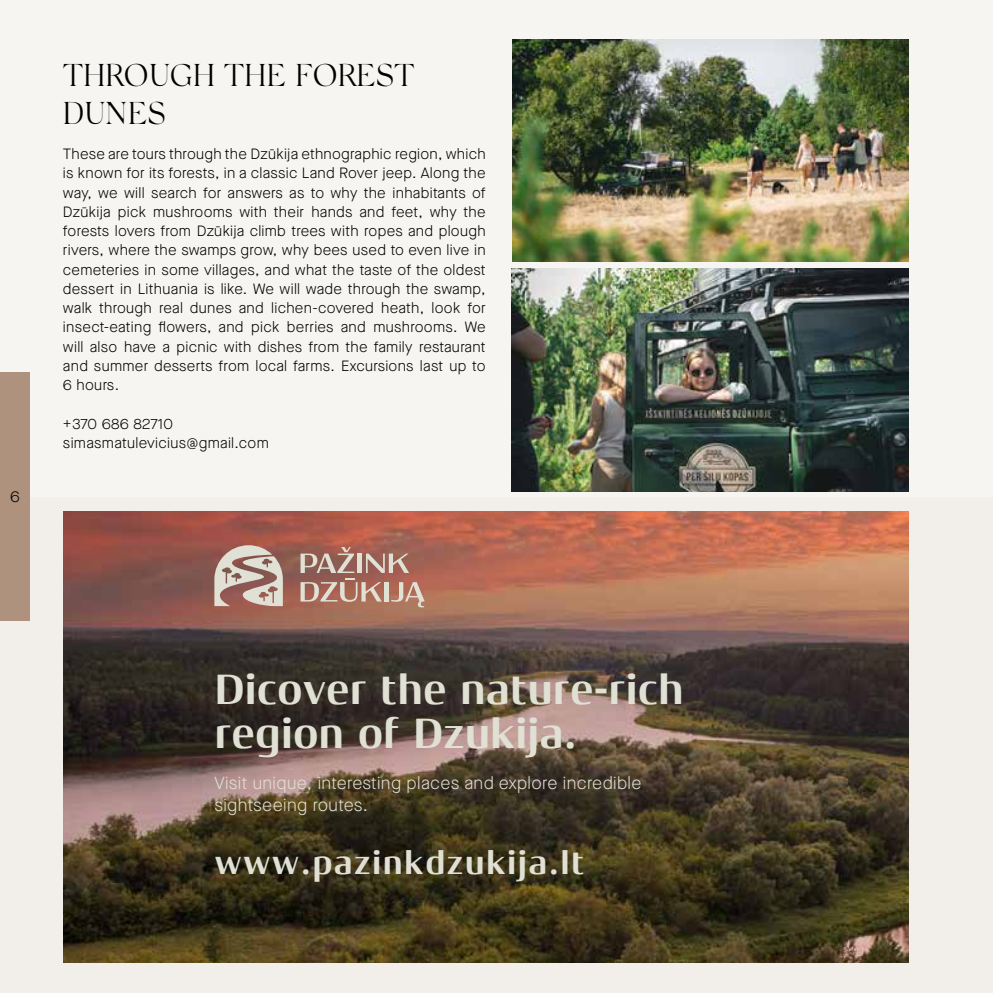
<style>
.page{position:relative;width:993px;height:993px;background:#fff}
.page>*{position:absolute;margin:0;border:0;box-sizing:border-box;transform-origin:0 0}
.t1{font:700 42.52px/43.8px "Xenois Semi W01";color:#e0e0d4}
.t2{font:700 33.25px "Xenois Semi W01";letter-spacing:.04em;color:#e0e0d4}
.t3{font:300 31.5px/37.8px "Silk Serif";color:#000}
.t4{font:300 17.5px/22.8px "Maison Neue";letter-spacing:.02em;color:#e0e0d4}
.t5{font:300 15.75px "Maison Neue";color:#000}
.t6{font:300 14.88px/19.2px "Maison Neue";letter-spacing:.02em;color:#000;text-align:justify}
</style>
<div class="page">
<div style="left:0;top:0;width:992px;height:992px;background:#f7f5f2"></div>
<div style="left:0;top:497px;width:992px;height:495px;background:#f2eeea"></div>
<div style="left:0;top:372px;width:30px;height:248px;background:#ae927d"></div>
<img style="left:511px;top:269px;width:397px;height:222px">
<img style="left:512px;top:39px;width:396px;height:222px">
<img style="left:63px;top:511px;width:845px;height:451px">
<svg style="left:214px;top:545px;width:69px;height:61px;background:#bca399"></svg>
<svg style="left:300px;top:547px;width:124px;height:60px;background:#b08173"></svg>
<p class="t5" style="left:10px;top:486px;width:11px">6</p>
<h3 class="t3" style="left:63px;top:56px;width:353px">THROUGH THE FOREST<br>DUNES</h3>
<p class="t6" style="left:63px;top:144px;width:424px">These are tours through the Dzūkija ethnographic region, which is known for its forests, in a classic Land Rover jeep. Along the way, we will search for answers as to why the inhabitants of Dzūkija pick mushrooms with their hands and feet, why the forests lovers from Dzūkija climb trees with ropes and plough rivers, where the swamps grow, why bees used to even live in cemeteries in some villages, and what the taste of the oldest dessert in Lithuania is like. We will wade through the swamp, walk through real dunes and lichen-covered heath, look for insect-eating flowers, and pick berries and mushrooms. We will also have a picnic with dishes from the family restaurant and summer desserts from local farms. Excursions last up to 6 hours.</p>
<p class="t6" style="left:63px;top:414px;width:207px">+370 686 82710 simasmatulevicius@gmail.com</p>
<h1 class="t1" style="left:214px;top:667px;width:471px">Dicover the nature-rich region of Dzukija.</h1>
<p class="t4" style="left:214px;top:770px;width:428px">Visit unique, interesting places and explore incredible sightseeing routes.</p>
<h2 class="t2" style="left:214px;top:843px;width:371px">www.pazinkdzukija.lt</h2>
</div>
